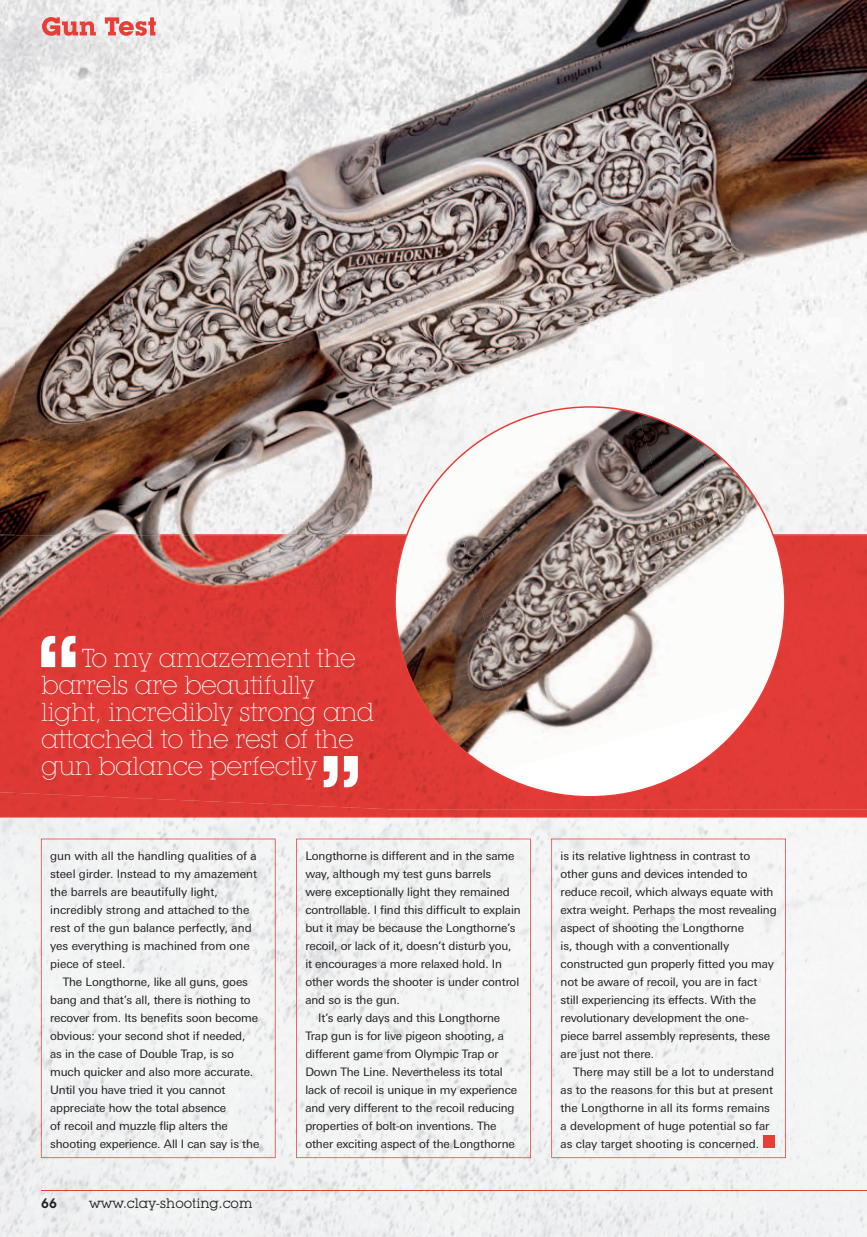
<style>
.page{position:relative;width:867px;height:1237px;background:#fff}
.page>*{position:absolute;margin:0;border:0;box-sizing:border-box;transform-origin:0 0}
.t1{font:300 25.5px/27px "Lubalin Graph IT Cby BT Xtra";letter-spacing:-.02em;color:#fff}
.t2{font:13.5px "Lubalin Graph IT Cby BT";color:#231f20}
.t3{font:600 13.5px "Lubalin Graph IT Cby BT";color:#231f20}
.t4{font:11.7px/18px "Linotype Univers Basic";letter-spacing:-.01em;color:#231f20}
</style>
<div class="page">
<img style="left:0;top:817px;width:867px;height:420px">
<hr style="left:41px;top:1189px;width:826px;height:1px;background:#e93e38">
<img style="left:0;top:809px;width:867px;height:8px">
<img style="left:0;top:0;width:15px;height:536px">
<img style="left:15px;top:0;width:408px;height:534px">
<img style="left:731px;top:0;width:136px;height:534px">
<img style="left:423px;top:0;width:51px;height:406px">
<img style="left:474px;top:0;width:52px;height:406px">
<img style="left:680px;top:0;width:51px;height:404px">
<img style="left:526px;top:0;width:154px;height:406px">
<img style="left:42px;top:17px;width:114px;height:19px">
<img style="left:0;top:536px;width:396px;height:273px">
<img style="left:396px;top:797px;width:108px;height:12px">
<div style="left:504px;top:764px;width:328px;height:45px;background:#e33b36"></div>
<div style="left:785px;top:719px;width:47px;height:45px;background:#e33b37"></div>
<div style="left:785px;top:627px;width:47px;height:92px;background:#e33b37"></div>
<div style="left:785px;top:536px;width:47px;height:91px;background:#e13a36"></div>
<div style="left:832px;top:534px;width:35px;height:275px;background:#e23b36"></div>
<img style="left:15px;top:534px;width:379px;height:2px">
<img style="left:785px;top:534px;width:48px;height:2px">
<svg style="left:41px;top:838px;width:235px;height:320px;fill:#f2f3f4"></svg>
<svg style="left:296px;top:838px;width:235px;height:320px;fill:#f3f4f4"></svg>
<svg style="left:551px;top:838px;width:235px;height:320px;fill:#f5f5f6"></svg>
<svg style="left:394px;top:406px;width:391px;height:391px"></svg>
<svg style="left:41px;top:636px;width:34px;height:31px"></svg>
<svg style="left:324px;top:756px;width:34px;height:31px"></svg>
<h1 class="t1" style="left:41px;top:644px;width:335px;text-indent:40px">To my amazement the barrels are beautifully light, incredibly strong and attached to the rest of the gun balance perfectly</h1>
<p class="t4" style="left:50px;top:846px;width:209px">gun with all the handling qualities of a steel girder. Instead to my amazement the barrels are beautifully light, incredibly strong and attached to the rest of the gun balance perfectly, and yes everything is machined from one piece of steel.</p>
<p class="t4" style="left:50px;top:972px;width:211px;text-indent:13px">The Longthorne, like all guns, goes bang and that’s all, there is nothing to recover from. Its benefits soon become obvious: your second shot if needed, as in the case of Double Trap, is so much quicker and also more accurate.<br>Until you have tried it you cannot appreciate how the total absence<br>of recoil and muzzle flip alters the shooting experience. All I can say is the</p>
<p class="t3" style="left:41px;top:1194px;width:17px">66</p>
<p class="t2" style="left:89px;top:1194px;width:165px">www.clay-shooting.com</p>
<p class="t4" style="left:305px;top:846px;width:211px">Longthorne is different and in the same</p>
<p class="t4" style="left:305px;top:864px;width:187px">way, although my test guns barrels</p>
<p class="t4" style="left:305px;top:882px;width:206px">were exceptionally light they remained</p>
<p class="t4" style="left:305px;top:900px;width:217px">controllable. I find this difficult to explain</p>
<p class="t4" style="left:305px;top:918px;width:212px">but it may be because the Longthorne’s</p>
<p class="t4" style="left:305px;top:936px;width:208px">recoil, or lack of it, doesn’t disturb you,</p>
<p class="t4" style="left:305px;top:954px;width:198px">it encourages a more relaxed hold. In</p>
<p class="t4" style="left:305px;top:972px;width:215px">other words the shooter is under control</p>
<p class="t4" style="left:305px;top:990px;width:96px">and so is the gun.</p>
<p class="t4" style="left:318px;top:1008px;width:184px">It’s early days and this Longthorne</p>
<p class="t4" style="left:305px;top:1026px;width:200px">Trap gun is for live pigeon shooting, a</p>
<p class="t4" style="left:305px;top:1044px;width:195px">different game from Olympic Trap or</p>
<p class="t4" style="left:305px;top:1062px;width:199px">Down The Line. Nevertheless its total</p>
<p class="t4" style="left:305px;top:1080px;width:213px">lack of recoil is unique in my experience</p>
<p class="t4" style="left:305px;top:1098px;width:211px">and very different to the recoil reducing</p>
<p class="t4" style="left:305px;top:1116px;width:193px">properties of bolt-on inventions. The</p>
<p class="t4" style="left:305px;top:1134px;width:211px">other exciting aspect of the Longthorne</p>
<p class="t4" style="left:560px;top:846px;width:218px">is its relative lightness in contrast to other guns and devices intended to reduce recoil, which always equate with extra weight. Perhaps the most revealing aspect of shooting the Longthorne<br>is, though with a conventionally constructed gun properly fitted you may not be aware of recoil, you are in fact still experiencing its effects. With the revolutionary development the one&shy;piece barrel assembly represents, these are just not there.</p>
<p class="t4" style="left:560px;top:1062px;width:215px;text-indent:13px">There may still be a lot to understand as to the reasons for this but at present the Longthorne in all its forms remains a development of huge potential so far as clay target shooting is concerned.</p>
</div>
